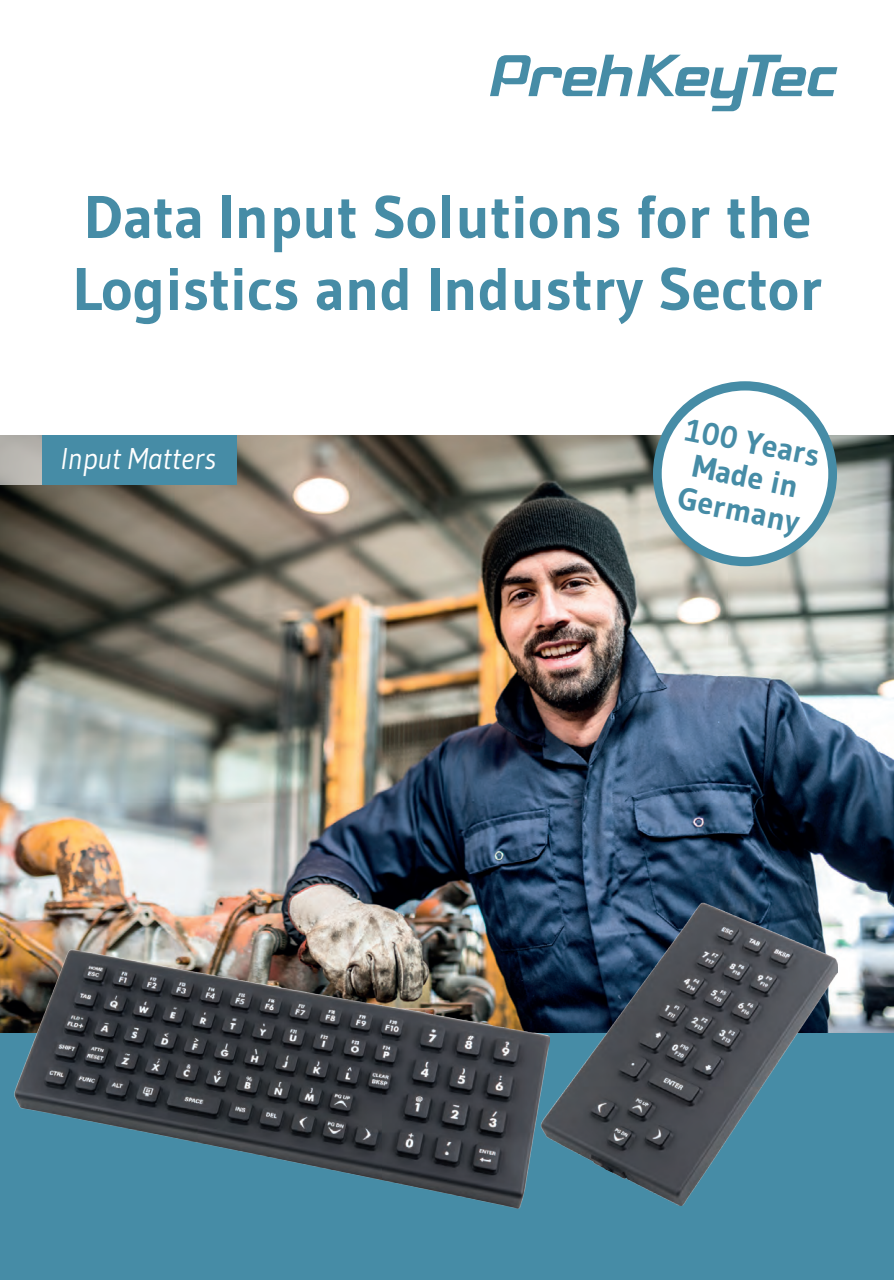
<style>
.page{position:relative;width:894px;height:1280px;background:#fff}
.page>*{position:absolute;margin:0;border:0;box-sizing:border-box;transform-origin:0 0}
.t1{font:700 60px/72px "Gudea";color:#468ca6}
.t2{font:700 31.5px/34.5px "Gudea";color:#468ca6}
.t3{font:italic 30px "Gudea";color:#fff}
</style>
<div class="page">
<div style="left:0;top:1032px;width:893px;height:248px;background:#468ca6"></div>
<img style="left:0;top:436px;width:893px;height:596px">
<svg style="left:490px;top:55px;width:347px;height:56px"></svg>
<div style="left:0;top:436px;width:44px;height:49px;background:#b9b6b1"></div>
<div style="left:41px;top:436px;width:195px;height:49px;background:#468ca6"></div>
<div style="left:653px;top:381px;width:183px;height:185px;background:#468ca6;border-radius:50%"></div>
<div style="left:661px;top:390px;width:167px;height:167px;background:#fff;border-radius:50%"></div>
<img style="left:539px;top:902px;width:298px;height:303px">
<img style="left:13px;top:948px;width:536px;height:261px">
<p class="t1" style="left:73px;top:181px;width:751px">Data Input Solutions for the<br>Logistics and Industry Sector</p>
<p class="t3" style="left:61px;top:440px;width:157px">Input Matters</p>
<p class="t2" style="left:689px;top:412px;width:137px;rotate:11deg">100 Years<br>Made in<br>Germany</p>
</div>
